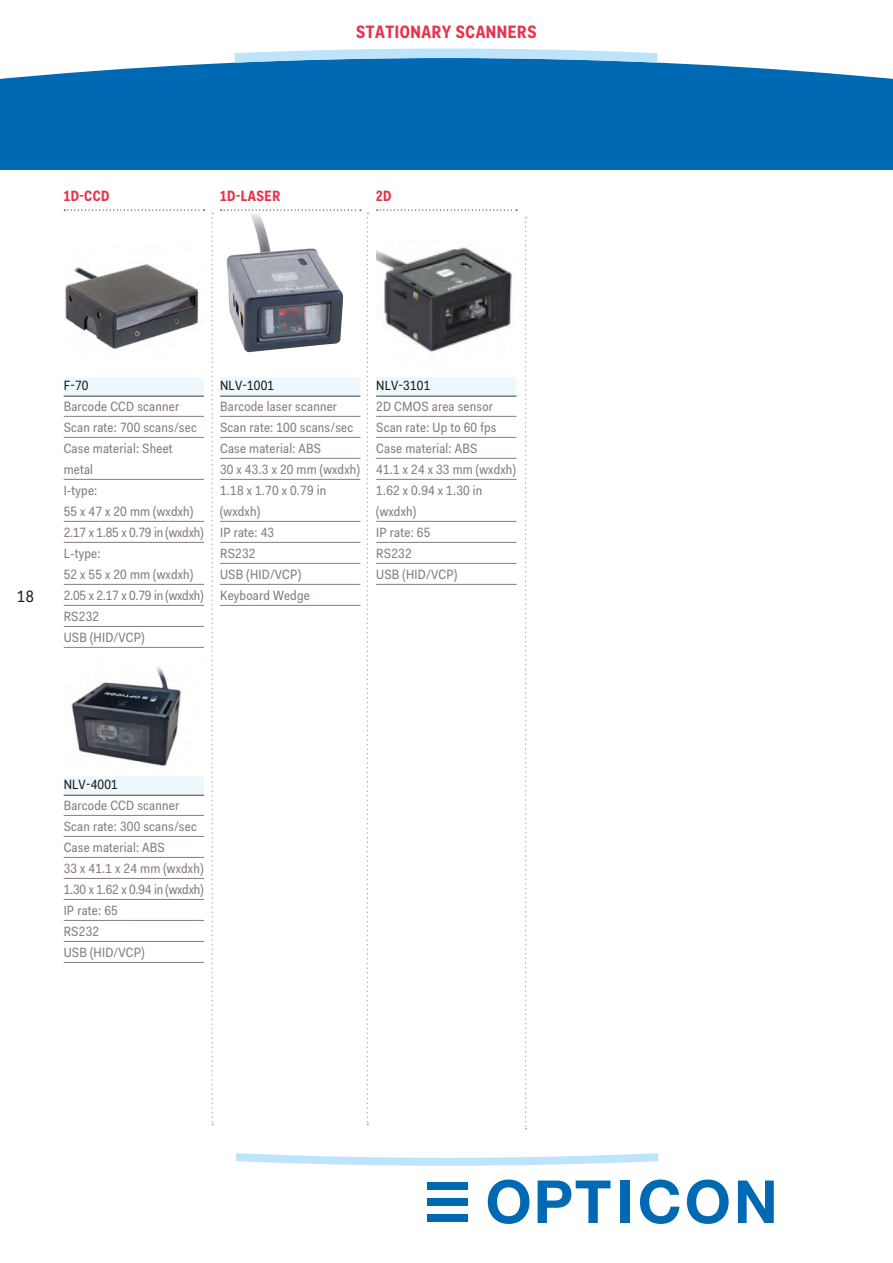
<style>
.page{position:relative;width:893px;height:1263px;background:#fff}
.page>*{position:absolute;margin:0;border:0;box-sizing:border-box;transform-origin:0 0}
.t1{font:700 18px "Fakt Con Pro";letter-spacing:.03em;color:#e7344c}
.Tussenkop{font:16.5px "Fakt Sm Con Pro";color:#1d1d1b}
.HIGHLIGHTS_KOPJE{font:700 15px "Fakt Con Pro";letter-spacing:.03em;color:#e7344c}
.Platte_tekst__lijn{font:13.5px/21px "Fakt Sm Con Pro";letter-spacing:.015em;color:#867d79}
.Platte_tekst__lijn-2{font:13.5px "Fakt Sm Con Pro";letter-spacing:-.01em;color:#867d79}
.SPECS_KOPJE{font:13.5px "Fakt Sm Con Pro";letter-spacing:.015em;color:#1d1d1b}
</style>
<div class="page">
<hr style="left:64px;top:795px;width:140px;height:1px;background:#1d1d1b">
<div style="left:64px;top:776px;width:140px;height:18px;background:#edf8fe"></div>
<hr style="left:64px;top:815px;width:140px;height:1px;background:#867d79">
<hr style="left:64px;top:836px;width:140px;height:1px;background:#867d79">
<hr style="left:64px;top:857px;width:140px;height:1px;background:#867d79">
<hr style="left:64px;top:878px;width:140px;height:1px;background:#867d79">
<hr style="left:64px;top:899px;width:140px;height:1px;background:#867d79">
<hr style="left:64px;top:920px;width:140px;height:1px;background:#867d79">
<hr style="left:64px;top:941px;width:140px;height:1px;background:#867d79">
<hr style="left:64px;top:962px;width:140px;height:1px;background:#867d79">
<img style="left:71px;top:666px;width:111px;height:100px">
<svg style="left:367px;top:213px;width:1px;height:912px"></svg>
<svg style="left:211px;top:213px;width:2px;height:912px"></svg>
<hr style="left:376px;top:396px;width:140px;height:1px;background:#1d1d1b">
<div style="left:376px;top:377px;width:140px;height:18px;background:#edf8fe"></div>
<hr style="left:376px;top:416px;width:140px;height:1px;background:#867d79">
<hr style="left:376px;top:437px;width:140px;height:1px;background:#867d79">
<hr style="left:376px;top:458px;width:140px;height:1px;background:#867d79">
<hr style="left:376px;top:479px;width:140px;height:1px;background:#867d79">
<hr style="left:376px;top:521px;width:140px;height:1px;background:#867d79">
<hr style="left:376px;top:542px;width:140px;height:1px;background:#867d79">
<hr style="left:376px;top:563px;width:140px;height:1px;background:#867d79">
<hr style="left:376px;top:584px;width:140px;height:1px;background:#867d79">
<svg style="left:377px;top:210px;width:140px;height:1px"></svg>
<svg style="left:525px;top:217px;width:2px;height:912px"></svg>
<hr style="left:64px;top:396px;width:140px;height:1px;background:#1d1d1b">
<div style="left:64px;top:377px;width:140px;height:18px;background:#edf8fe"></div>
<hr style="left:64px;top:416px;width:140px;height:1px;background:#867d79">
<hr style="left:64px;top:437px;width:140px;height:1px;background:#867d79">
<hr style="left:64px;top:479px;width:140px;height:1px;background:#867d79">
<hr style="left:64px;top:521px;width:140px;height:1px;background:#867d79">
<hr style="left:64px;top:542px;width:140px;height:1px;background:#867d79">
<hr style="left:64px;top:584px;width:140px;height:1px;background:#867d79">
<hr style="left:64px;top:605px;width:140px;height:1px;background:#867d79">
<hr style="left:64px;top:626px;width:140px;height:1px;background:#867d79">
<hr style="left:64px;top:647px;width:140px;height:1px;background:#867d79">
<svg style="left:64px;top:210px;width:140px;height:1px"></svg>
<img style="left:65px;top:264px;width:134px;height:85px">
<svg style="left:221px;top:210px;width:140px;height:1px"></svg>
<hr style="left:220px;top:396px;width:140px;height:1px;background:#1d1d1b">
<div style="left:220px;top:377px;width:140px;height:18px;background:#edf8fe"></div>
<hr style="left:220px;top:416px;width:140px;height:1px;background:#867d79">
<hr style="left:220px;top:437px;width:140px;height:1px;background:#867d79">
<hr style="left:220px;top:458px;width:140px;height:1px;background:#867d79">
<hr style="left:220px;top:479px;width:140px;height:1px;background:#867d79">
<hr style="left:220px;top:521px;width:140px;height:1px;background:#867d79">
<hr style="left:220px;top:542px;width:140px;height:1px;background:#867d79">
<hr style="left:220px;top:563px;width:140px;height:1px;background:#867d79">
<hr style="left:220px;top:584px;width:140px;height:1px;background:#867d79">
<hr style="left:220px;top:605px;width:140px;height:1px;background:#867d79">
<img style="left:227px;top:214px;width:116px;height:138px">
<img style="left:376px;top:247px;width:136px;height:106px">
<div style="left:0;top:31px;width:893px;height:138px;background:#0069b4"></div>
<svg style="left:0;top:31px;width:893px;height:48px;fill:#fff"></svg>
<svg style="left:225px;top:44px;width:442px;height:24px"></svg>
<div style="left:427px;top:1182px;width:41px;height:8px;background:#0069b4"></div>
<div style="left:427px;top:1198px;width:41px;height:8px;background:#0069b4"></div>
<div style="left:427px;top:1214px;width:41px;height:8px;background:#0069b4"></div>
<svg style="left:488px;top:1179px;width:41px;height:45px"></svg>
<svg style="left:538px;top:1180px;width:72px;height:43px"></svg>
<div style="left:620px;top:1180px;width:9px;height:43px;background:#0069b4"></div>
<svg style="left:640px;top:1179px;width:39px;height:45px"></svg>
<svg style="left:687px;top:1179px;width:42px;height:45px"></svg>
<svg style="left:738px;top:1180px;width:36px;height:43px"></svg>
<svg style="left:236px;top:1153px;width:423px;height:13px"></svg>
<p class="HIGHLIGHTS_KOPJE" style="left:64px;top:186px;width:47px">1D-CCD</p>
<p class="HIGHLIGHTS_KOPJE" style="left:220px;top:186px;width:62px">1D-LASER</p>
<h1 class="t1" style="left:356px;top:20px;width:182px">STATIONARY SCANNERS</h1>
<p class="HIGHLIGHTS_KOPJE" style="left:376px;top:186px;width:17px">2D</p>
<p class="Tussenkop" style="left:17px;top:585px;width:18px">18</p>
<p class="SPECS_KOPJE" style="left:64px;top:376px;width:26px">F-70</p>
<p class="Platte_tekst__lijn" style="left:64px;top:396px;width:117px">Barcode CCD scanner</p>
<p class="Platte_tekst__lijn" style="left:64px;top:417px;width:135px">Scan rate: 700 scans/sec</p>
<p class="Platte_tekst__lijn" style="left:64px;top:438px;width:111px">Case material: Sheet metal</p>
<p class="Platte_tekst__lijn" style="left:64px;top:480px;width:131px">I-type:<br>55 x 47 x 20 mm (wxdxh)</p>
<p class="Platte_tekst__lijn-2" style="left:64px;top:523px;width:141px">2.17 x 1.85 x 0.79 in (wxdxh)</p>
<p class="Platte_tekst__lijn" style="left:64px;top:543px;width:131px">L-type:<br>52 x 55 x 20 mm (wxdxh)</p>
<p class="Platte_tekst__lijn-2" style="left:64px;top:586px;width:141px">2.05 x 2.17 x 0.79 in (wxdxh)</p>
<p class="Platte_tekst__lijn" style="left:64px;top:606px;width:37px">RS232</p>
<p class="Platte_tekst__lijn" style="left:64px;top:627px;width:82px">USB (HID/VCP)</p>
<p class="SPECS_KOPJE" style="left:220px;top:376px;width:56px">NLV-1001</p>
<p class="Platte_tekst__lijn" style="left:220px;top:396px;width:119px">Barcode laser scanner</p>
<p class="Platte_tekst__lijn" style="left:220px;top:417px;width:135px">Scan rate: 100 scans/sec</p>
<p class="Platte_tekst__lijn" style="left:220px;top:438px;width:103px">Case material: ABS</p>
<p class="Platte_tekst__lijn" style="left:220px;top:459px;width:141px">30 x 43.3 x 20 mm (wxdxh)</p>
<p class="Platte_tekst__lijn" style="left:220px;top:480px;width:108px">1.18 x 1.70 x 0.79 in (wxdxh)</p>
<p class="Platte_tekst__lijn" style="left:220px;top:522px;width:56px">IP rate: 43</p>
<p class="Platte_tekst__lijn" style="left:220px;top:543px;width:37px">RS232</p>
<p class="Platte_tekst__lijn" style="left:220px;top:564px;width:82px">USB (HID/VCP)</p>
<p class="Platte_tekst__lijn" style="left:220px;top:585px;width:91px">Keyboard Wedge</p>
<p class="SPECS_KOPJE" style="left:376px;top:376px;width:56px">NLV-3101</p>
<p class="Platte_tekst__lijn" style="left:376px;top:396px;width:118px">2D CMOS area sensor</p>
<p class="Platte_tekst__lijn" style="left:376px;top:417px;width:122px">Scan rate: Up to 60 fps</p>
<p class="Platte_tekst__lijn" style="left:376px;top:438px;width:103px">Case material: ABS</p>
<p class="Platte_tekst__lijn" style="left:376px;top:459px;width:141px">41.1 x 24 x 33 mm (wxdxh)</p>
<p class="Platte_tekst__lijn" style="left:376px;top:480px;width:108px">1.62 x 0.94 x 1.30 in (wxdxh)</p>
<p class="Platte_tekst__lijn" style="left:376px;top:522px;width:56px">IP rate: 65</p>
<p class="Platte_tekst__lijn" style="left:376px;top:543px;width:37px">RS232</p>
<p class="Platte_tekst__lijn" style="left:376px;top:564px;width:82px">USB (HID/VCP)</p>
<p class="SPECS_KOPJE" style="left:64px;top:775px;width:56px">NLV-4001</p>
<p class="Platte_tekst__lijn" style="left:64px;top:795px;width:117px">Barcode CCD scanner</p>
<p class="Platte_tekst__lijn" style="left:64px;top:816px;width:135px">Scan rate: 300 scans/sec</p>
<p class="Platte_tekst__lijn" style="left:64px;top:837px;width:103px">Case material: ABS</p>
<p class="Platte_tekst__lijn" style="left:64px;top:858px;width:141px">33 x 41.1 x 24 mm (wxdxh)</p>
<p class="Platte_tekst__lijn-2" style="left:64px;top:880px;width:141px">1.30 x 1.62 x 0.94 in (wxdxh)</p>
<p class="Platte_tekst__lijn" style="left:64px;top:900px;width:56px">IP rate: 65</p>
<p class="Platte_tekst__lijn" style="left:64px;top:921px;width:37px">RS232</p>
<p class="Platte_tekst__lijn" style="left:64px;top:942px;width:82px">USB (HID/VCP)</p>
</div>
